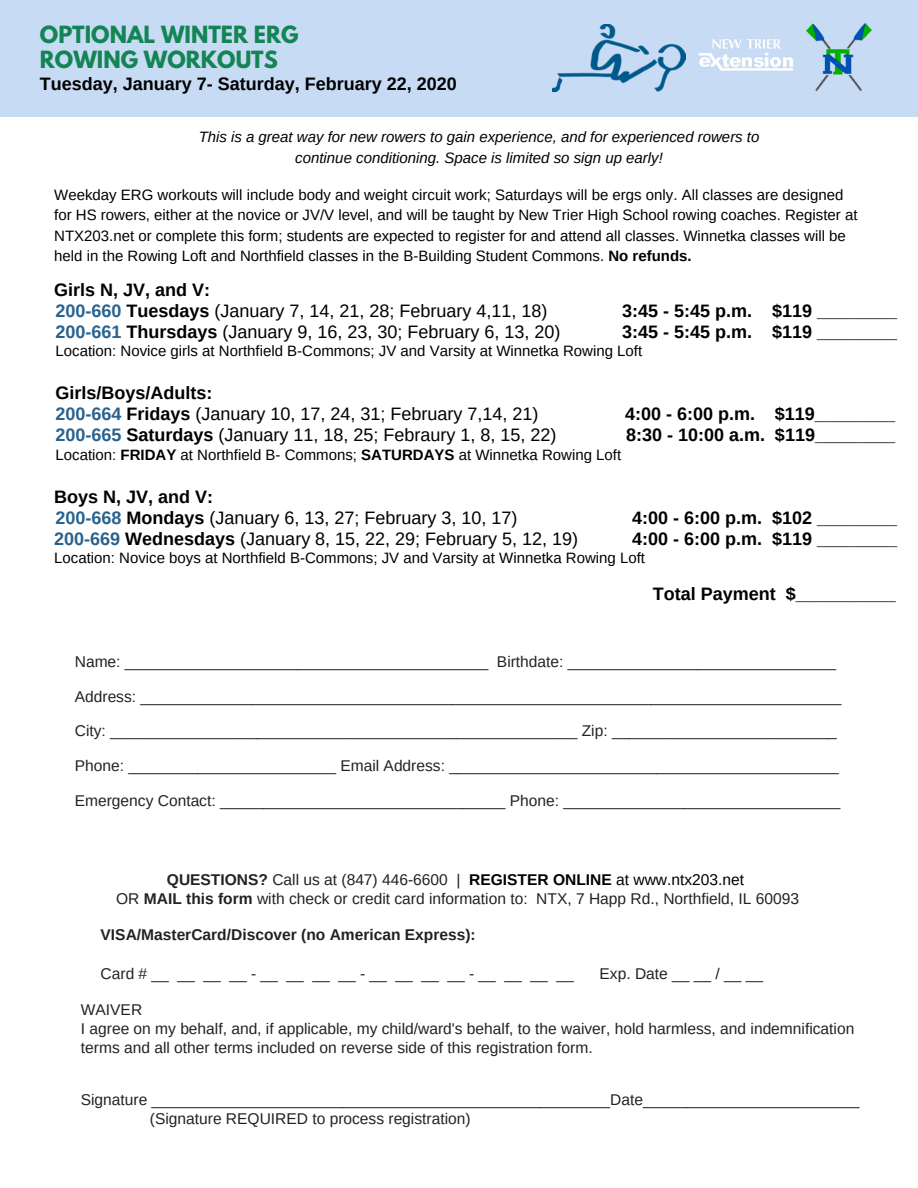
<style>
.page{position:relative;width:918px;height:1188px;background:#fff}
.page>*{position:absolute;margin:0;border:0;box-sizing:border-box;transform-origin:0 0}
.t1{font:700 21px/24.8px "League Spartan";color:#138453}
.t2{font:18px/21.1px "Arimo";color:#000}
.t3{font:700 18px/21.1px "Arimo";color:#000}
.t4{font:15.6px/19.2px "Arimo";color:#222}
.t5{font:700 15.6px "Arimo";color:#222}
.t6{font:15px/20.2px "Arimo";color:#000}
.t7{font:italic 15px/20.9px "Arimo";color:#000;text-align:center}
.s1{font-weight:700}
.s2{font-weight:700;color:#28628e}
.s3{font-weight:700;color:#000}
.s4{color:#000}
</style>
<div class="page">
<div style="left:0;top:0;width:918px;height:117px;background:#c7dbf4"></div>
<img style="left:806px;top:23px;width:66px;height:69px">
<img style="left:698px;top:39px;width:96px;height:32px">
<img style="left:553px;top:25px;width:132px;height:66px">
<h1 class="t1" style="left:40px;top:25px;width:260px">OPTIONAL WINTER ERG<br>ROWING WORKOUTS</h1>
<p class="t3" style="left:40px;top:73px;width:418px">Tuesday, January 7- Saturday, February 22, 2020</p>
<p class="t7" style="left:199px;top:127px;width:562px">This is a great way for new rowers to gain experience, and for experienced rowers to continue conditioning. Space is limited so sign up early!</p>
<p class="t6" style="left:54px;top:185px;width:805px">Weekday ERG workouts will include body and weight circuit work; Saturdays will be ergs only. All classes are designed for HS rowers, either at the novice or JV/V level, and will be taught by New Trier High School rowing coaches. Register at NTX203.net or complete this form; students are expected to register for and attend all classes. Winnetka classes will be held in the Rowing Loft and Northfield classes in the B-Building Student Commons. <span class="s1">No refunds.</span></p>
<p class="t3" style="left:54px;top:279px;width:157px">Girls N, JV, and V:</p>
<p class="t2" style="left:56px;top:321px;width:506px"><span class="s2">200-661</span> <span class="s1">Thursdays</span> (January 9, 16, 23, 30; February 6, 13, 20)</p>
<p class="t3" style="left:622px;top:321px;width:276px">3:45 - 5:45 p.m. $119 ________</p>
<p class="t2" style="left:56px;top:300px;width:494px"><span class="s2">200-660</span> <span class="s1">Tuesdays</span> (January 7, 14, 21, 28; February 4,11, 18)</p>
<p class="t3" style="left:622px;top:300px;width:276px">3:45 - 5:45 p.m. $119 ________</p>
<p class="t6" style="left:56px;top:341px;width:588px">Location: Novice girls at Northfield B-Commons; JV and Varsity at Winnetka Rowing Loft</p>
<p class="t2" style="left:56px;top:382px;width:503px"><span class="s1">Girls/Boys/Adults:<br></span><span class="s2">200-664</span> <span class="s1">Fridays</span> (January 10, 17, 24, 31; February 7,14, 21)<br><span class="s2">200-665</span> <span class="s1">Saturdays</span> (January 11, 18, 25; Febraury 1, 8, 15, 22)</p>
<p class="t3" style="left:625px;top:403px;width:271px">4:00 - 6:00 p.m. $119________</p>
<p class="t3" style="left:626px;top:425px;width:271px">8:30 - 10:00 a.m. $119________</p>
<p class="t6" style="left:56px;top:444px;width:567px">Location: <span class="s1">FRIDAY</span> at Northfield B- Commons; <span class="s1">SATURDAYS</span> at Winnetka Rowing Loft</p>
<p class="t2" style="left:54px;top:486px;width:525px"><span class="s1">Boys N, JV, and V:<br></span><span class="s2">200-668</span> <span class="s1">Mondays</span> (January 6, 13, 27; February 3, 10, 17)<br><span class="s2">200-669</span> <span class="s1">Wednesdays</span> (January 8, 15, 22, 29; February 5, 12, 19)</p>
<p class="t3" style="left:632px;top:507px;width:266px">4:00 - 6:00 p.m. $102 ________<br>4:00 - 6:00 p.m. $119 ________</p>
<p class="t3" style="left:653px;top:583px;width:245px">Total Payment $__________</p>
<p class="t6" style="left:54px;top:548px;width:592px">Location: Novice boys at Northfield B-Commons; JV and Varsity at Winnetka Rowing Loft</p>
<p class="t4" style="left:75px;top:652px;width:763px">Name: __________________________________________ Birthdate: _______________________________</p>
<p class="t4" style="left:75px;top:687px;width:768px">Address: _________________________________________________________________________________</p>
<p class="t4" style="left:75px;top:721px;width:764px">City: ______________________________________________________ Zip: __________________________</p>
<p class="t4" style="left:75px;top:756px;width:765px">Phone: ________________________ Email Address: _____________________________________________</p>
<p class="t4" style="left:75px;top:791px;width:767px">Emergency Contact: _________________________________ Phone: ________________________________</p>
<p class="t4" style="left:116px;top:870px;width:684px;text-align:center"><span class="s1">QUESTIONS?</span> Call us at (847) 446-6600 | <span class="s3">REGISTER ONLINE</span> <span class="s4">at www.ntx203.net<br></span>OR <span class="s1">MAIL this form</span> with check or credit card information to: NTX, 7 Happ Rd., Northfield, IL 60093</p>
<p class="t5" style="left:101px;top:926px;width:377px">VISA/MasterCard/Discover (no American Express):</p>
<p class="t4" style="left:101px;top:964px;width:475px">Card#__ __ __ __-__ __ __ __-__ __ __ __-__ __ __ __</p>
<p class="t4" style="left:600px;top:964px;width:165px">Exp. Date __ __ / __ __</p>
<p class="t4" style="left:81px;top:1000px;width:775px">WAIVER<br>I agree on my behalf, and, if applicable, my child/ward's behalf, to the waiver, hold harmless, and indemnification terms and all other terms included on reverse side of this registration form.</p>
<p class="t4" style="left:150px;top:1090px;width:711px;text-indent:-69px">Signature _____________________________________________________Date_________________________ (Signature REQUIRED to process registration)</p>
</div>
